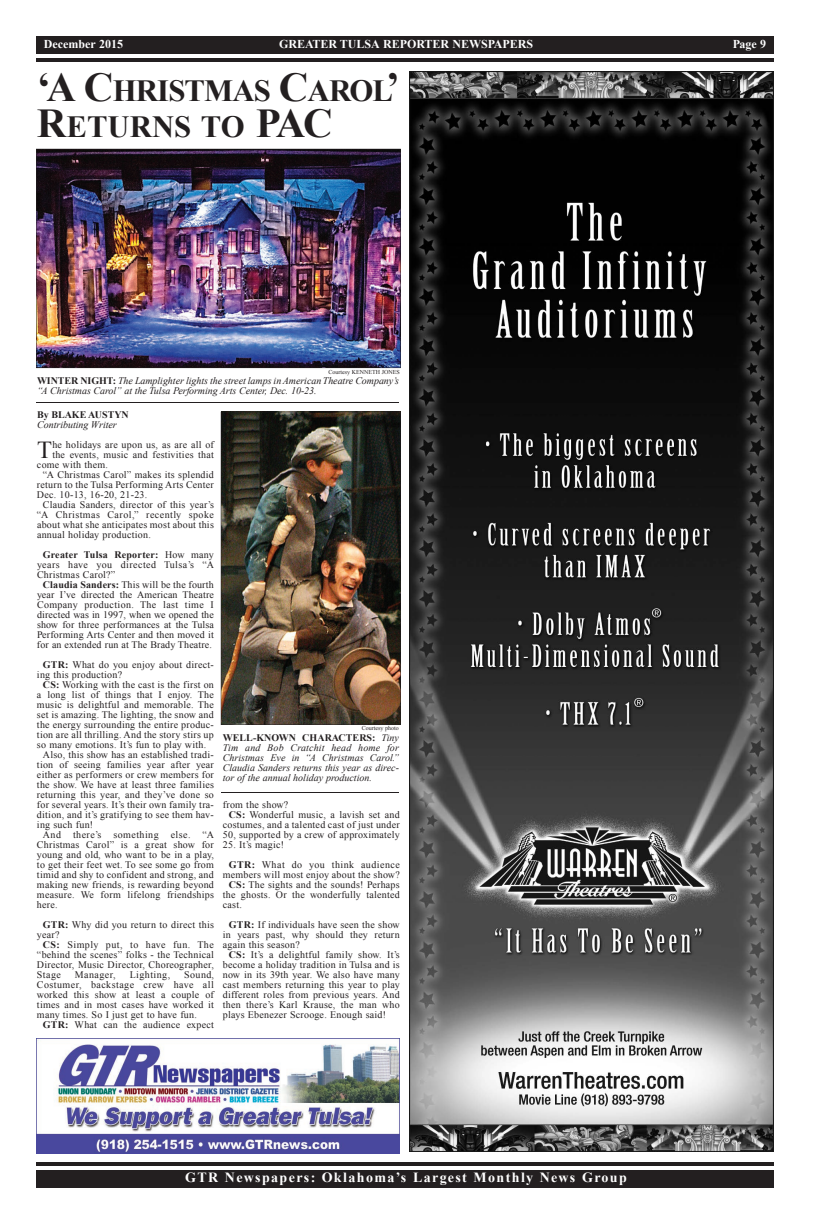
<style>
.page{position:relative;width:819px;height:1224px;background:#fff}
.page>*{position:absolute;margin:0;border:0;box-sizing:border-box;transform-origin:0 0}
.t1{font:700 30.8px/36px "Times New Roman";letter-spacing:-.025em;color:#231f20}
.t2{font:24.4px "Times New Roman";color:#231f20}
.t3{font:700 14px "Times New Roman";letter-spacing:.1em;color:#fff}
.t4{font:700 12px "Times New Roman";color:#fff}
.t5{font:10px "Times New Roman";letter-spacing:.025em;color:#231f20}
.t6{font:italic 10px/10px "Times New Roman";letter-spacing:-.005em;color:#231f20}
.t7{font:10px/20px "Times New Roman";letter-spacing:.045em;color:#231f20}
.t8{font:700 10px "Times New Roman";letter-spacing:.025em;color:#231f20}
.t9{font:700 10px "Times New Roman";color:#231f20}
.t10{font:6px "Times New Roman";color:#231f20}
.s1{font-size:41px}
.s2{font-weight:700;font-style:normal}
.s3{font-weight:400}
.s4{font-weight:700}
</style>
<div class="page">
<div style="left:36px;top:1170px;width:738px;height:18px;background:#231f20"></div>
<hr style="left:36px;top:1162px;width:738px;height:4px;background:#231f20">
<div style="left:36px;top:36px;width:738px;height:18px;background:#231f20"></div>
<hr style="left:36px;top:58px;width:738px;height:4px;background:#231f20">
<img style="left:410px;top:71px;width:364px;height:1080px">
<img style="left:36px;top:149px;width:365px;height:219px">
<img style="left:221px;top:412px;width:180px;height:313px">
<img style="left:36px;top:1039px;width:364px;height:115px">
<hr style="left:36px;top:403px;width:363px;height:1px;background:#231f20">
<hr style="left:221px;top:792px;width:178px;height:1px;background:#231f20">
<p class="t4" style="left:44px;top:36px;width:81px">December 2015</p>
<p class="t4" style="left:279px;top:36px;width:255px">GREATER TULSA REPORTER NEWSPAPERS</p>
<p class="t4" style="left:733px;top:36px;width:35px">Page 9</p>
<h1 class="t1" style="left:37px;top:72px;width:364px"><span class="s1">‘A C</span>HRISTMAS <span class="s1">C</span>AROL<span class="s1">’<br>R</span>ETURNS TO <span class="s1">PAC</span></h1>
<p class="t10" style="left:328px;top:368px;width:73px">Courtesy KENNETH JONES</p>
<p class="t6" style="left:37px;top:375px;width:364px"><span class="s2">WINTER NIGHT:</span> The Lamplighter lights the street lamps in American Theatre Company’s “A Christmas Carol” at the Tulsa Performing Arts Center, Dec. 10-23.</p>
<p class="t9" style="left:37px;top:408px;width:93px">By BLAKE AUSTYN</p>
<p class="t6" style="left:37px;top:420px;width:81px">Contributing Writer</p>
<h2 class="t2" style="left:37px;top:434px;width:16px">T</h2>
<p class="t5" style="left:52px;top:438px;width:163px">he holidays are upon us, as are all of</p>
<p class="t5" style="left:52px;top:448px;width:163px">the events, music and festivities that</p>
<p class="t5" style="left:37px;top:458px;width:72px">come with them.</p>
<p class="t5" style="left:43px;top:468px;width:173px">“A Christmas Carol” makes its splendid</p>
<p class="t5" style="left:37px;top:478px;width:178px">return to the Tulsa Performing Arts Center</p>
<p class="t5" style="left:37px;top:488px;width:112px">Dec. 10-13, 16-20, 21-23.</p>
<p class="t5" style="left:43px;top:498px;width:173px">Claudia Sanders, director of this year’s</p>
<p class="t7" style="left:37px;top:505px;width:178px">“A Christmas Carol,” recently spoke</p>
<p class="t5" style="left:37px;top:518px;width:178px">about what she anticipates most about this</p>
<p class="t5" style="left:37px;top:528px;width:115px">annual holiday production.</p>
<p class="t8" style="left:43px;top:548px;width:172px">Greater Tulsa Reporter: <span class="s3">How many</span></p>
<p class="t7" style="left:37px;top:555px;width:178px">years have you directed Tulsa’s “A</p>
<p class="t5" style="left:37px;top:568px;width:80px">Christmas Carol?”</p>
<p class="t5" style="left:43px;top:578px;width:173px"><span class="s4">Claudia Sanders:</span> This will be the fourth</p>
<p class="t5" style="left:37px;top:588px;width:178px">year I’ve directed the American Theatre</p>
<p class="t5" style="left:37px;top:598px;width:178px">Company production. The last time I</p>
<p class="t5" style="left:37px;top:608px;width:178px">directed was in 1997, when we opened the</p>
<p class="t5" style="left:37px;top:618px;width:178px">show for three performances at the Tulsa</p>
<p class="t5" style="left:37px;top:628px;width:178px">Performing Arts Center and then moved it</p>
<p class="t5" style="left:37px;top:638px;width:177px">for an extended run at The Brady Theatre.</p>
<p class="t5" style="left:43px;top:658px;width:173px"><span class="s4">GTR:</span> What do you enjoy about direct-</p>
<p class="t5" style="left:37px;top:668px;width:87px">ing this production?</p>
<p class="t5" style="left:43px;top:678px;width:173px"><span class="s4">CS:</span> Working with the cast is the first on</p>
<p class="t5" style="left:37px;top:688px;width:178px">a long list of things that I enjoy. The</p>
<p class="t5" style="left:37px;top:698px;width:178px">music is delightful and memorable. The</p>
<p class="t5" style="left:37px;top:708px;width:178px">set is amazing. The lighting, the snow and</p>
<p class="t5" style="left:37px;top:718px;width:178px">the energy surrounding the entire produc-</p>
<p class="t5" style="left:37px;top:728px;width:178px">tion are all thrilling. And the story stirs up</p>
<p class="t5" style="left:37px;top:738px;width:171px">so many emotions. It’s fun to play with.</p>
<p class="t5" style="left:43px;top:748px;width:173px">Also, this show has an established tradi-</p>
<p class="t5" style="left:37px;top:758px;width:178px">tion of seeing families year after year</p>
<p class="t5" style="left:37px;top:768px;width:178px">either as performers or crew members for</p>
<p class="t5" style="left:37px;top:778px;width:178px">the show. We have at least three families</p>
<p class="t5" style="left:37px;top:788px;width:178px">returning this year, and they’ve done so</p>
<p class="t5" style="left:37px;top:798px;width:178px">for several years. It’s their own family tra-</p>
<p class="t5" style="left:37px;top:808px;width:178px">dition, and it’s gratifying to see them hav-</p>
<p class="t5" style="left:37px;top:818px;width:58px">ing such fun!</p>
<p class="t7" style="left:43px;top:825px;width:173px">And there’s something else. “A</p>
<p class="t5" style="left:37px;top:838px;width:178px">Christmas Carol” is a great show for</p>
<p class="t5" style="left:37px;top:848px;width:178px">young and old, who want to be in a play,</p>
<p class="t5" style="left:37px;top:858px;width:178px">to get their feet wet. To see some go from</p>
<p class="t5" style="left:37px;top:868px;width:178px">timid and shy to confident and strong, and</p>
<p class="t5" style="left:37px;top:878px;width:178px">making new friends, is rewarding beyond</p>
<p class="t5" style="left:37px;top:888px;width:178px">measure. We form lifelong friendships</p>
<p class="t5" style="left:37px;top:898px;width:22px">here.</p>
<p class="t5" style="left:43px;top:918px;width:173px"><span class="s4">GTR:</span> Why did you return to direct this</p>
<p class="t5" style="left:37px;top:928px;width:24px">year?</p>
<p class="t7" style="left:43px;top:935px;width:172px"><span class="s4">CS:</span> Simply put, to have fun. The</p>
<p class="t5" style="left:37px;top:948px;width:178px">“behind the scenes” folks - the Technical</p>
<p class="t5" style="left:37px;top:958px;width:178px">Director, Music Director, Choreographer,</p>
<p class="t5" style="left:37px;top:968px;width:26px">Stage</p>
<p class="t7" style="left:75px;top:965px;width:42px">Manager,</p>
<p class="t7" style="left:130px;top:965px;width:42px">Lighting,</p>
<p class="t5" style="left:184px;top:968px;width:31px">Sound,</p>
<p class="t7" style="left:37px;top:975px;width:178px">Costumer, backstage crew have all</p>
<p class="t5" style="left:37px;top:988px;width:178px">worked this show at least a couple of</p>
<p class="t5" style="left:37px;top:998px;width:178px">times and in most cases have worked it</p>
<p class="t5" style="left:37px;top:1008px;width:161px">many times. So I just get to have fun.</p>
<p class="t5" style="left:43px;top:1018px;width:172px"><span class="s4">GTR:</span> What can the audience expect</p>
<p class="t10" style="left:362px;top:724px;width:39px">Courtesy photo</p>
<p class="t6" style="left:223px;top:732px;width:178px;text-align:justify"><span class="s2">WELL-KNOWN CHARACTERS:</span> Tiny Tim and Bob Cratchit head home for Christmas Eve in “A Christmas Carol.” Claudia Sanders returns this year as direc&shy;tor of the annual holiday production.</p>
<p class="t5" style="left:223px;top:798px;width:67px">from the show?</p>
<p class="t5" style="left:229px;top:808px;width:172px"><span class="s4">CS:</span> Wonderful music, a lavish set and</p>
<p class="t5" style="left:223px;top:818px;width:178px">costumes, and a talented cast of just under</p>
<p class="t5" style="left:223px;top:828px;width:178px">50, supported by a crew of approximately</p>
<p class="t7" style="left:229px;top:834px;width:173px;text-indent:-6px">25. It’s magic!<br><span class="s4">GTR:</span> What do you think audience</p>
<p class="t5" style="left:223px;top:868px;width:178px">members will most enjoy about the show?</p>
<p class="t5" style="left:229px;top:878px;width:173px"><span class="s4">CS:</span> The sights and the sounds! Perhaps</p>
<p class="t5" style="left:223px;top:888px;width:178px">the ghosts. Or the wonderfully talented</p>
<p class="t5" style="left:223px;top:898px;width:21px">cast.</p>
<p class="t5" style="left:229px;top:918px;width:172px"><span class="s4">GTR:</span> If individuals have seen the show</p>
<p class="t5" style="left:223px;top:928px;width:178px">in years past, why should they return</p>
<p class="t5" style="left:223px;top:938px;width:78px">again this season?</p>
<p class="t5" style="left:229px;top:948px;width:173px"><span class="s4">CS:</span> It’s a delightful family show. It’s</p>
<p class="t5" style="left:223px;top:958px;width:178px">become a holiday tradition in Tulsa and is</p>
<p class="t5" style="left:223px;top:968px;width:178px">now in its 39th year. We also have many</p>
<p class="t5" style="left:223px;top:978px;width:178px">cast members returning this year to play</p>
<p class="t5" style="left:223px;top:988px;width:178px">different roles from previous years. And</p>
<p class="t5" style="left:223px;top:998px;width:178px">then there’s Karl Krause, the man who</p>
<p class="t5" style="left:223px;top:1008px;width:165px">plays Ebenezer Scrooge. Enough said!</p>
<h3 class="t3" style="left:185px;top:1168px;width:443px">GTR Newspapers: Oklahoma’s Largest Monthly News Group</h3>
</div>
